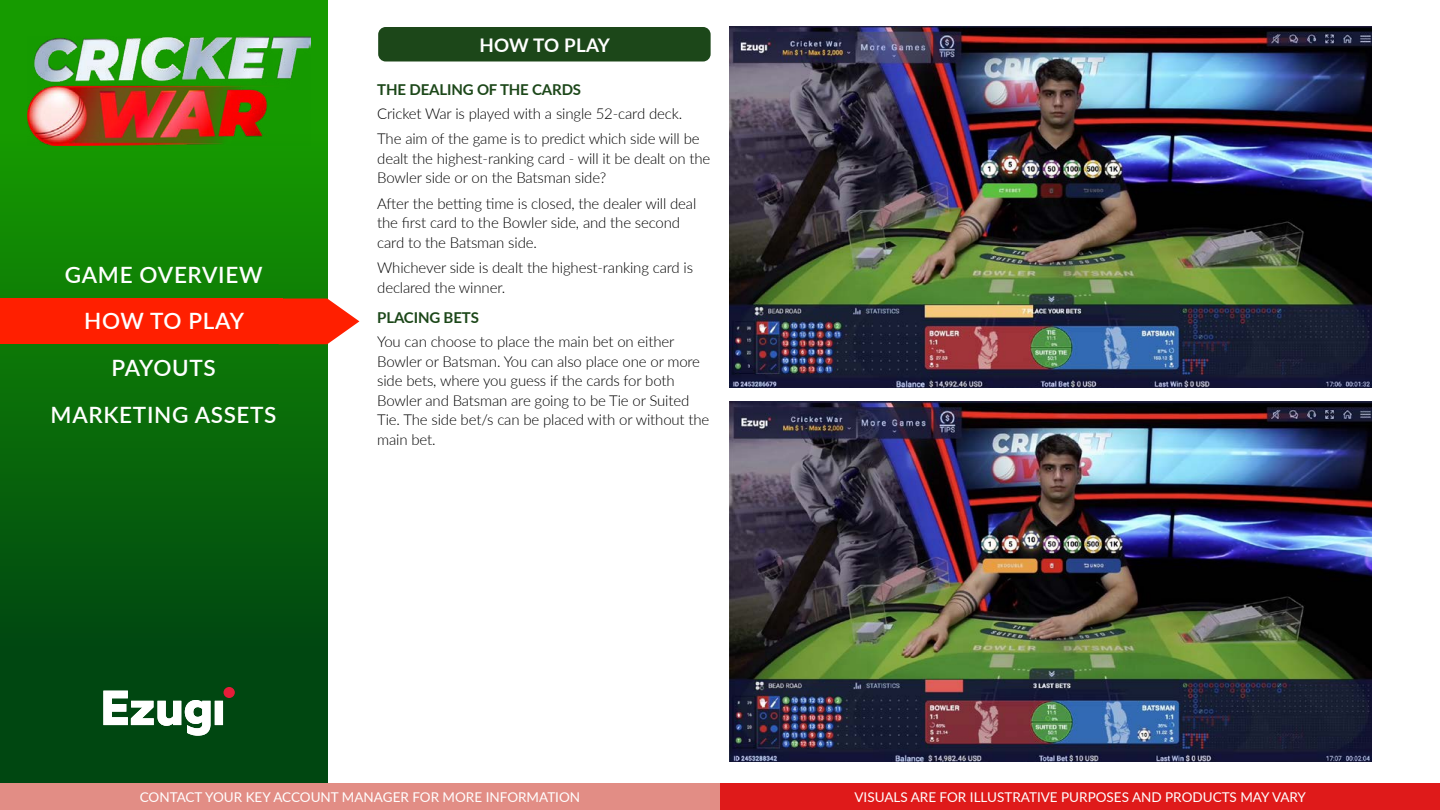
<style>
.page{position:relative;width:1440px;height:810px;background:#fff}
.page>*{position:absolute;margin:0;border:0;box-sizing:border-box;transform-origin:0 0}
.t1{font:600 22.5px/46.8px "Lato";letter-spacing:.03em;color:#fff;text-align:center}
.t2{font:700 18.75px "Lato";color:#fff}
.t3{font:300 15px/19.5px "Lato";letter-spacing:-.01em;color:#000}
.t4{font:700 15px "Lato";letter-spacing:-.01em;color:#1c4719}
.t5{font:13.5px "Lato";color:#fff}
</style>
<div class="page">
<div style="left:0;top:783px;width:720px;height:27px;background:#e28d85"></div>
<div style="left:720px;top:783px;width:720px;height:27px;background:#df1a1a"></div>
<div style="left:0;top:0;width:327px;height:783px;background:linear-gradient(to bottom,#19a700,#003b13)"></div>
<img style="left:27px;top:36px;width:283px;height:110px">
<div style="left:224px;top:687px;width:11px;height:11px;background:#e51d39;border-radius:50%"></div>
<svg style="left:103px;top:691px;width:120px;height:45px"></svg>
<div style="left:378px;top:27px;width:333px;height:35px;background:#1c4719;border-radius:8px"></div>
<img style="left:729px;top:27px;width:643px;height:360px">
<img style="left:729px;top:401px;width:643px;height:361px">
<div style="left:0;top:298px;width:283px;height:46px;background:#ff1f00"></div>
<svg style="left:283px;top:298px;width:76px;height:46px"></svg>
<h1 class="t1" style="left:51px;top:251px;width:227px">GAME OVERVIEW<br>HOW TO PLAY<br>PAYOUTS<br>MARKETING ASSETS</h1>
<p class="t2" style="left:480px;top:31px;width:132px">HOW TO PLAY</p>
<p class="t4" style="left:377px;top:78px;width:205px">THE DEALING OF THE CARDS</p>
<p class="t3" style="left:377px;top:100px;width:324px;line-height:25.5px">Cricket War is played with a single 52-card deck.<br>The aim of the game is to predict which side will be</p>
<p class="t3" style="left:377px;top:148px;width:335px">dealt the highest-ranking card - will it be dealt on the<br>Bowler side or on the Batsman side?</p>
<p class="t3" style="left:377px;top:193px;width:321px">After the betting time is closed, the dealer will deal the first card to the Bowler side, and the second card to the Batsman side.</p>
<p class="t3" style="left:377px;top:257px;width:317px">Whichever side is dealt the highest-ranking card is declared the winner.</p>
<p class="t4" style="left:377px;top:307px;width:103px">PLACING BETS</p>
<p class="t3" style="left:377px;top:332px;width:334px">You can choose to place the main bet on either Bowler or Batsman. You can also place one or more side bets, where you guess if the cards for both Bowler and Batsman are going to be Tie or Suited Tie. The side bet/s can be placed with or without the main bet.</p>
<p class="t5" style="left:140px;top:787px;width:442px">CONTACT YOUR KEY ACCOUNT MANAGER FOR MORE INFORMATION</p>
<p class="t5" style="left:854px;top:787px;width:453px">VISUALS ARE FOR ILLUSTRATIVE PURPOSES AND PRODUCTS MAY VARY</p>
</div>
